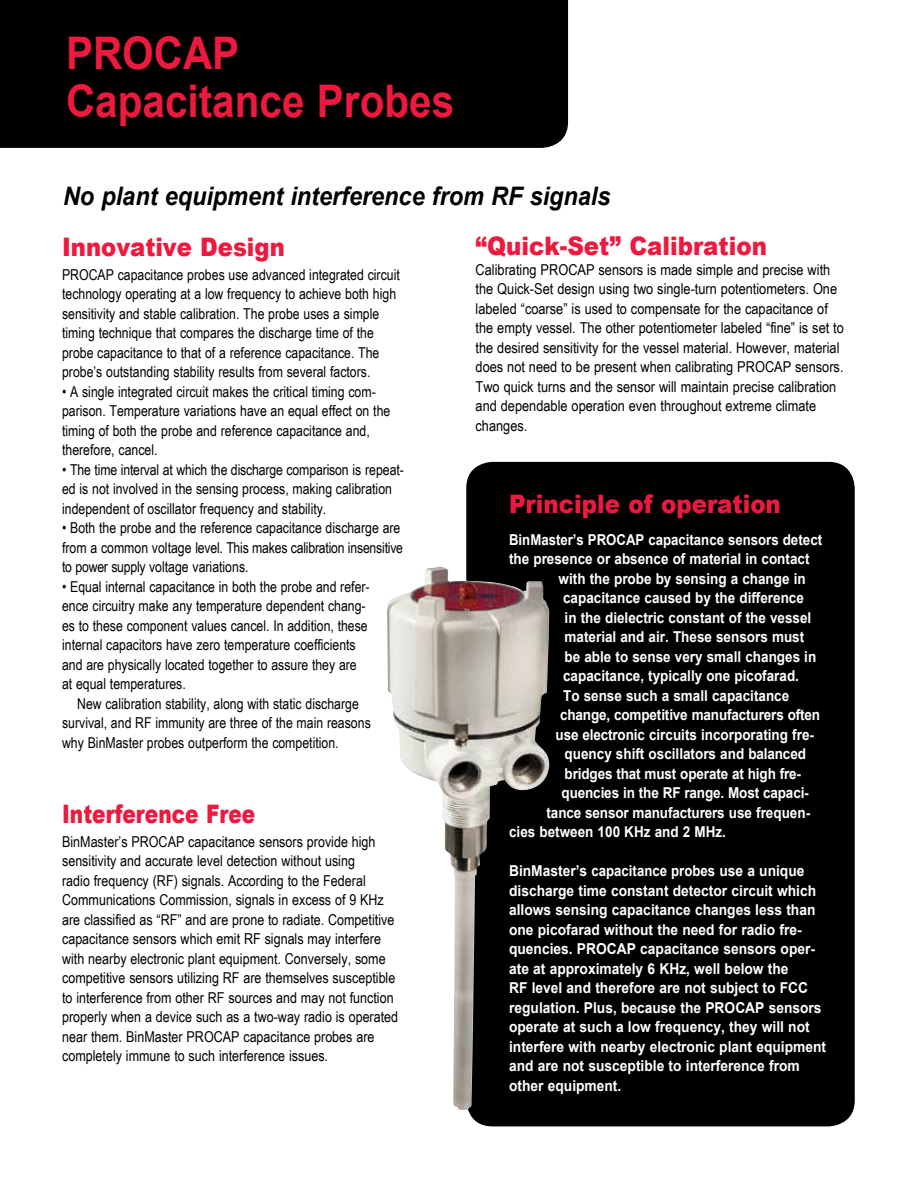
<style>
.page{position:relative;width:918px;height:1188px;background:#fff}
.page>*{position:absolute;margin:0;border:0;box-sizing:border-box;transform-origin:0 0}
.t1{font:700 45px/48px "Arial";color:#ed193f;scale:.9 1}
.t2{font:900 25.5px "Arial";color:#ed193f;scale:.9 1}
.t3{font:italic 700 25.5px "Arial";color:#000;scale:.92 1}
.t4{font:900 25.5px "Arial";color:#ed193f;scale:.89 1}
.t5{font:900 25.5px "Arial";color:#ed193f;scale:.79 1}
.t6{font:15px/19.5px "Arial Narrow";color:#000}
.t7{font:700 15px "Arial";color:#fff;scale:.9 1}
.t8{font:700 15px/19.5px "Arial";color:#fff;scale:.92 1}
.t9{font:15px/19.5px "Arial Narrow";color:#000;scale:1.04 1}
.t10{font:700 15px "Arial";color:#fff;scale:.88 1}
</style>
<div class="page">
<div style="left:0;top:0;width:569px;height:148px;background:#000"></div>
<div style="left:466px;top:461px;width:390px;height:666px;background:#000;border-radius:27px"></div>
<img style="left:387px;top:567px;width:163px;height:543px">
<h1 class="t1" style="left:66px;top:31px;width:433px">PROCAP<br>Capacitance Probes</h1>
<h2 class="t3" style="left:63px;top:179px;width:597px">No plant equipment interference from RF signals</h2>
<h2 class="t4" style="left:62px;top:228px;width:252px">Innovative Design</h2>
<p class="t6" style="left:62px;top:265px;width:339px">PROCAP capacitance probes use advanced integrated circuit technology operating at a low frequency to achieve both high sensitivity and stable calibration. The probe uses a simple timing technique that compares the discharge time of the probe capacitance to that of a reference capacitance. The probe’s outstanding stability results from several factors.</p>
<p class="t6" style="left:62px;top:382px;width:330px">• A single integrated circuit makes the critical timing com&shy;parison. Temperature variations have an equal effect on the timing of both the probe and reference capacitance and, therefore, cancel.</p>
<p class="t6" style="left:62px;top:460px;width:343px">• The time interval at which the discharge comparison is repeat&shy;ed is not involved in the sensing process, making calibration independent of oscillator frequency and stability.</p>
<p class="t6" style="left:62px;top:518px;width:343px">• Both the probe and the reference capacitance discharge are from a common voltage level. This makes calibration insensitive to power supply voltage variations.</p>
<p class="t6" style="left:62px;top:577px;width:309px">• Equal internal capacitance in both the probe and refer&shy;ence circuitry make any temperature dependent chang&shy;es to these component values cancel. In addition, these internal capacitors have zero temperature coefficients and are physically located together to assure they are at equal temperatures.</p>
<p class="t6" style="left:62px;top:694px;width:310px;text-indent:15px">New calibration stability, along with static discharge survival, and RF immunity are three of the main reasons why BinMaster probes outperform the competition.</p>
<h2 class="t5" style="left:62px;top:795px;width:246px">Interference Free</h2>
<p class="t6" style="left:62px;top:832px;width:338px">BinMaster’s PROCAP capacitance sensors provide high sensitivity and accurate level detection without using<br>radio frequency (RF) signals. According to the Federal Communications Commission, signals in excess of 9 KHz are classified as “RF” and are prone to radiate. Competitive capacitance sensors which emit RF signals may interfere with nearby electronic plant equipment. Conversely, some competitive sensors utilizing RF are themselves susceptible to interference from other RF sources and may not function properly when a device such as a two-way radio is operated near them. BinMaster PROCAP capacitance probes are completely immune to such interference issues.</p>
<h2 class="t2" style="left:476px;top:228px;width:325px">“Quick-Set” Calibration</h2>
<p class="t9" style="left:476px;top:260px;width:356px">Calibrating PROCAP sensors is made simple and precise with the Quick-Set design using two single-turn potentiometers. One labeled “coarse” is used to compensate for the capacitance of the empty vessel. The other potentiometer labeled “fine” is set to the desired sensitivity for the vessel material. However, material does not need to be present when calibrating PROCAP sensors.<br>Two quick turns and the sensor will maintain precise calibration and dependable operation even throughout extreme climate changes.</p>
<h2 class="t2" style="left:509px;top:486px;width:304px">Principle of operation</h2>
<p class="t10" style="left:509px;top:530px;width:358px">BinMaster’s PROCAP capacitance sensors detect</p>
<p class="t7" style="left:509px;top:549px;width:335px">the presence or absence of material in contact</p>
<p class="t7" style="left:559px;top:569px;width:276px">with the probe by sensing a change in</p>
<p class="t7" style="left:563px;top:588px;width:269px">capacitance caused by the difference</p>
<p class="t7" style="left:565px;top:608px;width:276px">in the dielectric constant of the vessel</p>
<p class="t7" style="left:565px;top:627px;width:268px">material and air. These sensors must</p>
<p class="t7" style="left:565px;top:647px;width:281px">be able to sense very small changes in</p>
<p class="t7" style="left:563px;top:666px;width:264px">capacitance, typically one picofarad.</p>
<p class="t7" style="left:563px;top:686px;width:253px">To sense such a small capacitance</p>
<p class="t7" style="left:560px;top:705px;width:290px">change, competitive manufacturers often</p>
<p class="t7" style="left:556px;top:725px;width:289px">use electronic circuits incorporating fre-</p>
<p class="t7" style="left:565px;top:744px;width:270px">quency shift oscillators and balanced</p>
<p class="t7" style="left:565px;top:764px;width:264px">bridges that must operate at high fre-</p>
<p class="t7" style="left:562px;top:783px;width:276px">quencies in the RF range. Most capaci-</p>
<p class="t7" style="left:547px;top:803px;width:294px">tance sensor manufacturers use frequen-</p>
<p class="t7" style="left:509px;top:822px;width:242px">cies between 100 KHz and 2 MHz.</p>
<p class="t8" style="left:509px;top:862px;width:346px">BinMaster’s capacitance probes use a unique discharge time constant detector circuit which allows sensing capacitance changes less than one picofarad without the need for radio fre&shy;quencies. PROCAP capacitance sensors oper&shy;ate at approximately 6 KHz, well below the<br>RF level and therefore are not subject to FCC regulation. Plus, because the PROCAP sensors operate at such a low frequency, they will not interfere with nearby electronic plant equipment and are not susceptible to interference from other equipment.</p>
</div>
